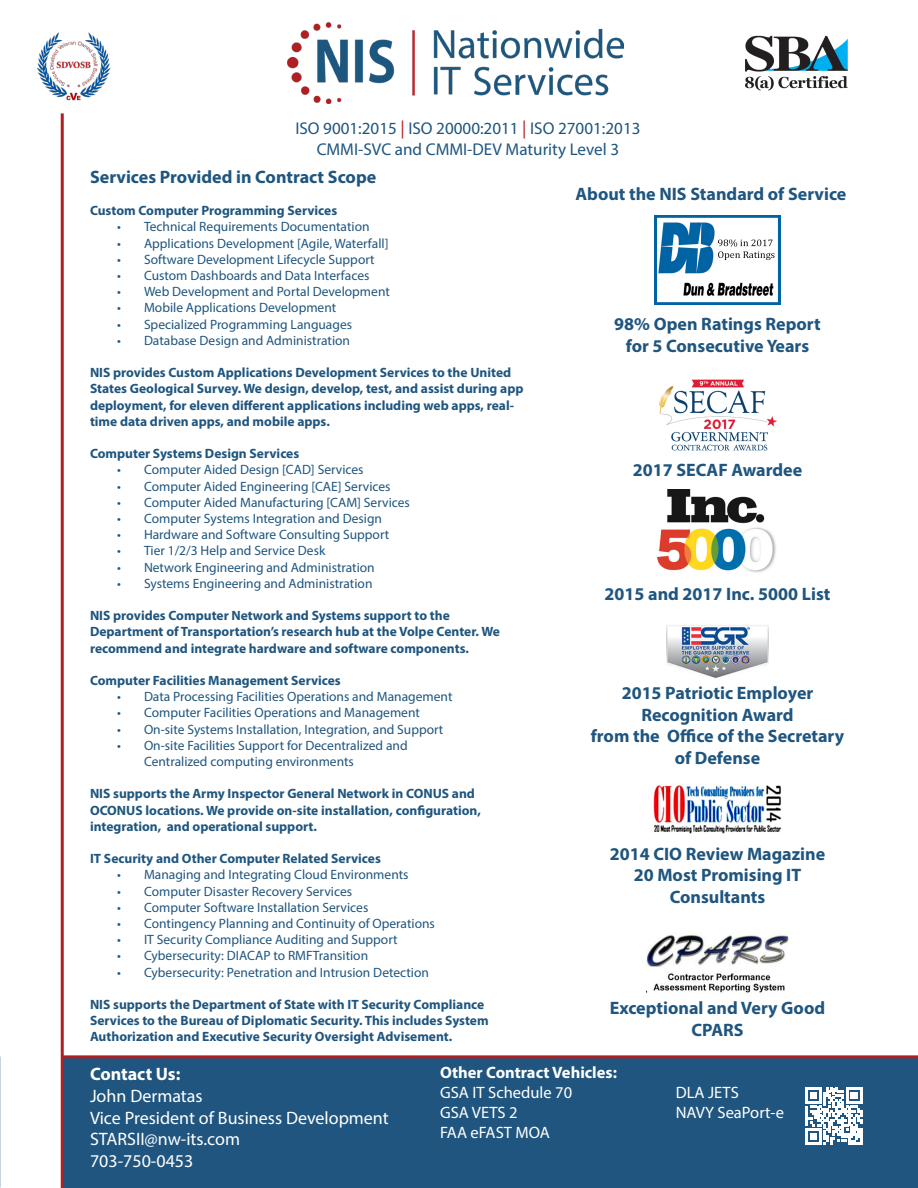
<style>
.page{position:relative;width:918px;height:1188px;background:#fff}
.page>*{position:absolute;margin:0;border:0;box-sizing:border-box;transform-origin:0 0}
.t1{font:700 18px/21.6px "Myriad Pro";color:#1f557e;text-align:center}
.t2{font:18px "Myriad Pro";color:#fff}
.t3{font:700 18px "Myriad Pro";color:#fff}
.t4{font:17.1px "Myriad Pro";color:#1f557e}
.t5{font:16.5px "Myriad Pro";color:#fff}
.t6{font:700 16.5px "Myriad Pro";color:#fff}
.t7{font:13.5px/16.2px "Myriad Pro";color:#1f557e}
.t8{font:700 13.5px/16.2px "Myriad Pro";color:#1f557e}
.s1{font-size:18px;color:#b21f23}
</style>
<div class="page">
<div style="left:62px;top:1057px;width:856px;height:130px;background:#1f557e"></div>
<hr style="left:61px;top:113px;width:3px;height:1075px;background:#b21f23">
<hr style="left:63px;top:1055px;width:855px;height:3px;background:#b21f23">
<img style="left:654px;top:216px;width:127px;height:88px">
<img style="left:658px;top:379px;width:119px;height:72px">
<img style="left:657px;top:490px;width:119px;height:83px">
<img style="left:667px;top:625px;width:101px;height:53px">
<img style="left:649px;top:782px;width:133px;height:52px">
<img style="left:647px;top:934px;width:141px;height:59px">
<img style="left:287px;top:23px;width:336px;height:81px">
<img style="left:37px;top:32px;width:74px;height:69px">
<img style="left:745px;top:36px;width:103px;height:54px">
<svg style="left:806px;top:1088px;width:56px;height:56px"></svg>
<p class="t4" style="left:295px;top:118px;width:347px">ISO 9001:2015 <span class="s1">|</span> ISO 20000:2011 <span class="s1">|</span> ISO 27001:2013</p>
<p class="t4" style="left:317px;top:138px;width:304px">CMMI-SVC and CMMI-DEV Maturity Level 3</p>
<p class="t1" style="left:90px;top:165px;width:288px">Services Provided in Contract Scope</p>
<p class="t8" style="left:90px;top:202px;width:249px">Custom Computer Programming Services</p>
<p class="t7" style="left:117px;top:218px;width:254px">• Technical Requirements Documentation</p>
<p class="t7" style="left:117px;top:235px;width:273px">• Applications Development [Agile, Waterfall]</p>
<p class="t7" style="left:117px;top:251px;width:259px">• Software Development Lifecycle Support</p>
<p class="t7" style="left:117px;top:267px;width:254px">• Custom Dashboards and Data Interfaces</p>
<p class="t7" style="left:117px;top:283px;width:274px">• Web Development and Portal Development</p>
<p class="t7" style="left:117px;top:299px;width:221px">• Mobile Applications Development</p>
<p class="t7" style="left:117px;top:316px;width:237px">• Specialized Programming Languages</p>
<p class="t7" style="left:117px;top:332px;width:235px">• Database Design and Administration</p>
<p class="t8" style="left:90px;top:364px;width:435px">NIS provides Custom Applications Development Services to the United States Geological Survey. We design, develop, test, and assist during app deployment, for eleven different applications including web apps, real&shy;time data driven apps, and mobile apps.</p>
<p class="t8" style="left:90px;top:445px;width:211px">Computer Systems Design Services</p>
<p class="t7" style="left:117px;top:461px;width:248px">• Computer Aided Design [CAD] Services</p>
<p class="t7" style="left:117px;top:478px;width:275px">• Computer Aided Engineering [CAE] Services</p>
<p class="t7" style="left:117px;top:494px;width:294px">• Computer Aided Manufacturing [CAM] Services</p>
<p class="t7" style="left:117px;top:510px;width:267px">• Computer Systems Integration and Design</p>
<p class="t7" style="left:117px;top:526px;width:274px">• Hardware and Software Consulting Support</p>
<p class="t7" style="left:117px;top:542px;width:210px">• Tier 1/2/3 Help and Service Desk</p>
<p class="t7" style="left:117px;top:559px;width:259px">• Network Engineering and Administration</p>
<p class="t7" style="left:117px;top:575px;width:257px">• Systems Engineering and Administration</p>
<p class="t8" style="left:90px;top:607px;width:411px">NIS provides Computer Network and Systems support to the<br>Department of Transportation’s research hub at the Volpe Center. We recommend and integrate hardware and software components.</p>
<p class="t8" style="left:90px;top:672px;width:252px">Computer Facilities Management Services</p>
<p class="t7" style="left:117px;top:688px;width:337px">• Data Processing Facilities Operations and Management</p>
<p class="t7" style="left:117px;top:704px;width:304px">• Computer Facilities Operations and Management</p>
<p class="t7" style="left:117px;top:721px;width:328px">• On-site Systems Installation, Integration, and Support</p>
<p class="t7" style="left:144px;top:737px;width:265px;text-indent:-27px">• On-site Facilities Support for Decentralized and<br>Centralized computing environments</p>
<p class="t8" style="left:90px;top:785px;width:392px">NIS supports the Army Inspector General Network in CONUS and<br>OCONUS locations. We provide on-site installation, configuration, integration, and operational support.</p>
<p class="t8" style="left:90px;top:850px;width:292px">IT Security and Other Computer Related Services</p>
<p class="t7" style="left:117px;top:866px;width:293px">• Managing and Integrating Cloud Environments</p>
<p class="t7" style="left:117px;top:883px;width:237px">• Computer Disaster Recovery Services</p>
<p class="t7" style="left:117px;top:899px;width:253px">• Computer Software Installation Services</p>
<p class="t7" style="left:117px;top:915px;width:319px">• Contingency Planning and Continuity of Operations</p>
<p class="t7" style="left:117px;top:931px;width:282px">• IT Security Compliance Auditing and Support</p>
<p class="t7" style="left:117px;top:947px;width:253px">• Cybersecurity: DIACAP to RMFTransition</p>
<p class="t7" style="left:117px;top:964px;width:314px">• Cybersecurity: Penetration and Intrusion Detection</p>
<p class="t8" style="left:90px;top:996px;width:400px">NIS supports the Department of State with IT Security Compliance<br>Services to the Bureau of Diplomatic Security. This includes System<br>Authorization and Executive Security Oversight Advisement.</p>
<p class="t1" style="left:576px;top:182px;width:272px">About the NIS Standard of Service</p>
<p class="t1" style="left:614px;top:313px;width:208px">98% Open Ratings Report</p>
<p class="t1" style="left:626px;top:334px;width:185px">for 5 Consecutive Years</p>
<p class="t1" style="left:633px;top:458px;width:171px">2017 SECAF Awardee</p>
<p class="t1" style="left:605px;top:583px;width:227px">2015 and 2017 Inc. 5000 List</p>
<p class="t1" style="left:622px;top:682px;width:193px">2015 Patriotic Employer</p>
<p class="t1" style="left:641px;top:703px;width:154px">Recognition Award</p>
<p class="t1" style="left:591px;top:725px;width:255px">from the Office of the Secretary of Defense</p>
<p class="t1" style="left:610px;top:842px;width:217px">2014 CIO Review Magazine</p>
<p class="t1" style="left:634px;top:864px;width:169px">20 Most Promising IT</p>
<p class="t1" style="left:670px;top:885px;width:97px">Consultants</p>
<p class="t1" style="left:610px;top:997px;width:217px">Exceptional and Very Good<br>CPARS</p>
<p class="t3" style="left:90px;top:1063px;width:92px">Contact Us:</p>
<p class="t2" style="left:90px;top:1085px;width:114px">John Dermatas</p>
<p class="t2" style="left:90px;top:1106px;width:300px">Vice President of Business Development</p>
<p class="t2" style="left:90px;top:1128px;width:152px">STARSII@nw-its.com</p>
<p class="t2" style="left:90px;top:1150px;width:105px">703-750-0453</p>
<p class="t6" style="left:440px;top:1062px;width:178px">Other Contract Vehicles:</p>
<p class="t5" style="left:440px;top:1082px;width:134px">GSA IT Schedule 70</p>
<p class="t5" style="left:440px;top:1102px;width:79px">GSA VETS 2</p>
<p class="t5" style="left:440px;top:1122px;width:111px">FAA eFAST MOA</p>
<p class="t5" style="left:676px;top:1082px;width:65px">DLA JETS</p>
<p class="t5" style="left:676px;top:1102px;width:110px">NAVY SeaPort-e</p>
</div>
